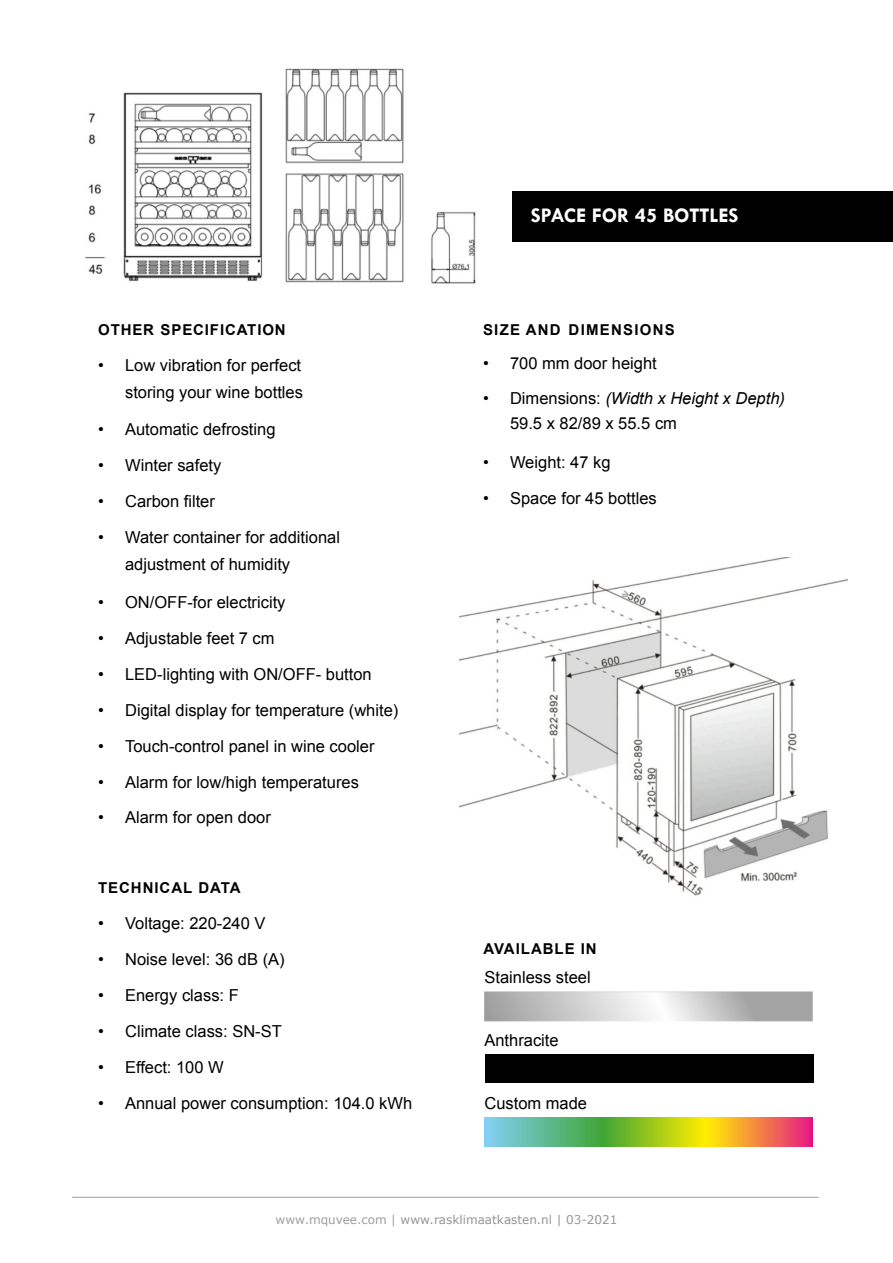
<style>
.page{position:relative;width:893px;height:1263px;background:#fff}
.page>*{position:absolute;margin:0;border:0;box-sizing:border-box;transform-origin:0 0}
.t1{font:700 21px "Tw Cen";color:#fff}
.t2{font:16.5px "Arial";color:#000}
.t3{font:italic 16.5px "Arial";color:#000}
.t4{font:700 15px "Arial";letter-spacing:.06em;color:#000}
.t5{font:700 15px "Arial";letter-spacing:.085em;color:#000}
.t6{font:12px "Verdana";color:#939598}
.s1{font-style:normal}
.s2{color:#9d9d9c}
</style>
<div class="page">
<div style="left:512px;top:191px;width:381px;height:51px;background:#000"></div>
<hr style="left:72px;top:1197px;width:747px;height:1px;background:#9d9d9c">
<svg style="left:484px;top:1117px;width:328px;height:29px"></svg>
<div style="left:485px;top:1054px;width:328px;height:29px;background:#000"></div>
<img style="left:484px;top:991px;width:329px;height:30px">
<img style="left:84px;top:68px;width:392px;height:216px">
<img style="left:459px;top:557px;width:388px;height:339px">
<p class="t4" style="left:98px;top:324px;width:189px">OTHER SPECIFICATION</p>
<p class="t2" style="left:98px;top:359px;width:205px">• Low vibration for perfect</p>
<p class="t2" style="left:125px;top:386px;width:179px">storing your wine bottles</p>
<p class="t2" style="left:98px;top:423px;width:179px">• Automatic defrosting</p>
<p class="t2" style="left:98px;top:459px;width:125px">• Winter safety</p>
<p class="t2" style="left:98px;top:495px;width:118px">• Carbon filter</p>
<p class="t2" style="left:98px;top:531px;width:243px">• Water container for additional</p>
<p class="t2" style="left:125px;top:558px;width:167px">adjustment of humidity</p>
<p class="t2" style="left:98px;top:596px;width:189px">• ON/OFF-for electricity</p>
<p class="t2" style="left:98px;top:632px;width:178px">• Adjustable feet 7 cm</p>
<p class="t2" style="left:98px;top:668px;width:275px">• LED-lighting with ON/OFF- button</p>
<p class="t2" style="left:98px;top:704px;width:302px">• Digital display for temperature (white)</p>
<p class="t2" style="left:98px;top:740px;width:278px">• Touch-control panel in wine cooler</p>
<p class="t2" style="left:98px;top:776px;width:262px">• Alarm for low/high temperatures</p>
<p class="t2" style="left:98px;top:810px;width:174px">• Alarm for open door</p>
<p class="t4" style="left:98px;top:882px;width:144px">TECHNICAL DATA</p>
<p class="t2" style="left:98px;top:917px;width:169px">• Voltage: 220-240 V</p>
<p class="t2" style="left:98px;top:953px;width:188px">• Noise level: 36 dB (A)</p>
<p class="t2" style="left:98px;top:989px;width:142px">• Energy class: F</p>
<p class="t2" style="left:98px;top:1025px;width:185px">• Climate class: SN-ST</p>
<p class="t2" style="left:98px;top:1061px;width:127px">• Effect: 100 W</p>
<p class="t2" style="left:98px;top:1097px;width:316px">• Annual power consumption: 104.0 kWh</p>
<p class="t1" style="left:531px;top:207px;width:209px">SPACE FOR 45 BOTTLES</p>
<p class="t5" style="left:483px;top:324px;width:193px">SIZE AND DIMENSIONS</p>
<p class="t2" style="left:483px;top:357px;width:175px">• 700 mm door height</p>
<p class="t3" style="left:483px;top:392px;width:303px"><span class="s1">• Dimensions:</span> (Width x Height x Depth)</p>
<p class="t2" style="left:510px;top:417px;width:168px">59.5 x 82/89 x 55.5 cm</p>
<p class="t2" style="left:483px;top:456px;width:129px">• Weight: 47 kg</p>
<p class="t2" style="left:483px;top:492px;width:175px">• Space for 45 bottles</p>
<p class="t4" style="left:483px;top:943px;width:115px">AVAILABLE IN</p>
<p class="t2" style="left:484px;top:971px;width:108px">Stainless steel</p>
<p class="t2" style="left:484px;top:1034px;width:76px">Anthracite</p>
<p class="t2" style="left:484px;top:1097px;width:104px">Custom made</p>
<p class="t6" style="left:276px;top:1215px;width:343px"><span class="s2">www.mquvee.com |</span> www.rasklimaatkasten.nl | 03-2021</p>
</div>
